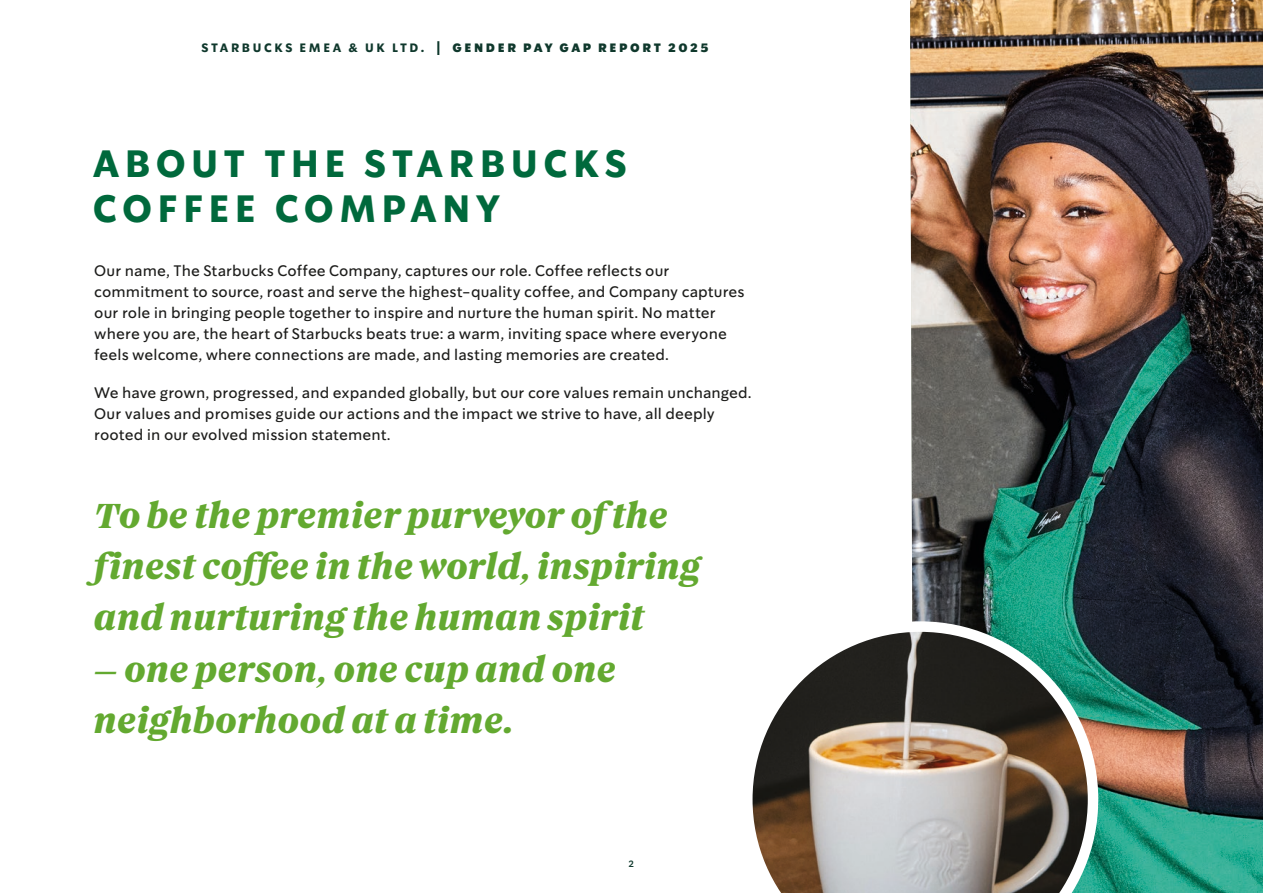
<style>
.page{position:relative;width:1263px;height:893px;background:#fff}
.page>*{position:absolute;margin:0;border:0;box-sizing:border-box;transform-origin:0 0}
.t1{font:700 37.5px/45px "So Do Sans";letter-spacing:.14em;color:#00693c}
.t2{font:italic 700 32.1px/51.3px "Lander Short";letter-spacing:.015em;color:#63a930}
.t3{font:15px/21px "So Do Sans";letter-spacing:.005em;color:#1d1d1b}
.t4{font:900 12px "So Do Sans";letter-spacing:.22em;color:#0f382c}
.t5{font:600 9px "So Do Sans";color:#0f382c}
.s1{font-weight:700}
</style>
<div class="page">
<img style="left:910px;top:0;width:353px;height:893px">
<img style="left:752px;top:621px;width:346px;height:272px">
<p class="t4" style="left:201px;top:40px;width:509px"><span class="s1">STARBUCKS EMEA &amp; UK LTD. |</span> GENDER PAY GAP REPORT 2025</p>
<h1 class="t1" style="left:93px;top:142px;width:535px">ABOUT THE STARBUCKS<br>COFFEE COMPANY</h1>
<p class="t3" style="left:94px;top:260px;width:652px">Our name, The Starbucks Coffee Company, captures our role. Coffee reflects our commitment to source, roast and serve the highest-quality coffee, and Company captures our role in bringing people together to inspire and nurture the human spirit. No matter where you are, the heart of Starbucks beats true: a warm, inviting space where everyone feels welcome, where connections are made, and lasting memories are created.</p>
<p class="t3" style="left:94px;top:382px;width:659px">We have grown, progressed, and expanded globally, but our core values remain unchanged.<br>Our values and promises guide our actions and the impact we strive to have, all deeply rooted in our evolved mission statement.</p>
<h2 class="t2" style="left:94px;top:491px;width:608px">To be the premier purveyor of the finest coffee in the world, inspiring and nurturing the human spirit</h2>
<h2 class="t2" style="left:94px;top:645px;width:523px">— one person, one cup and one neighborhood at a time.</h2>
<p class="t5" style="left:629px;top:859px;width:7px">2</p>
</div>
